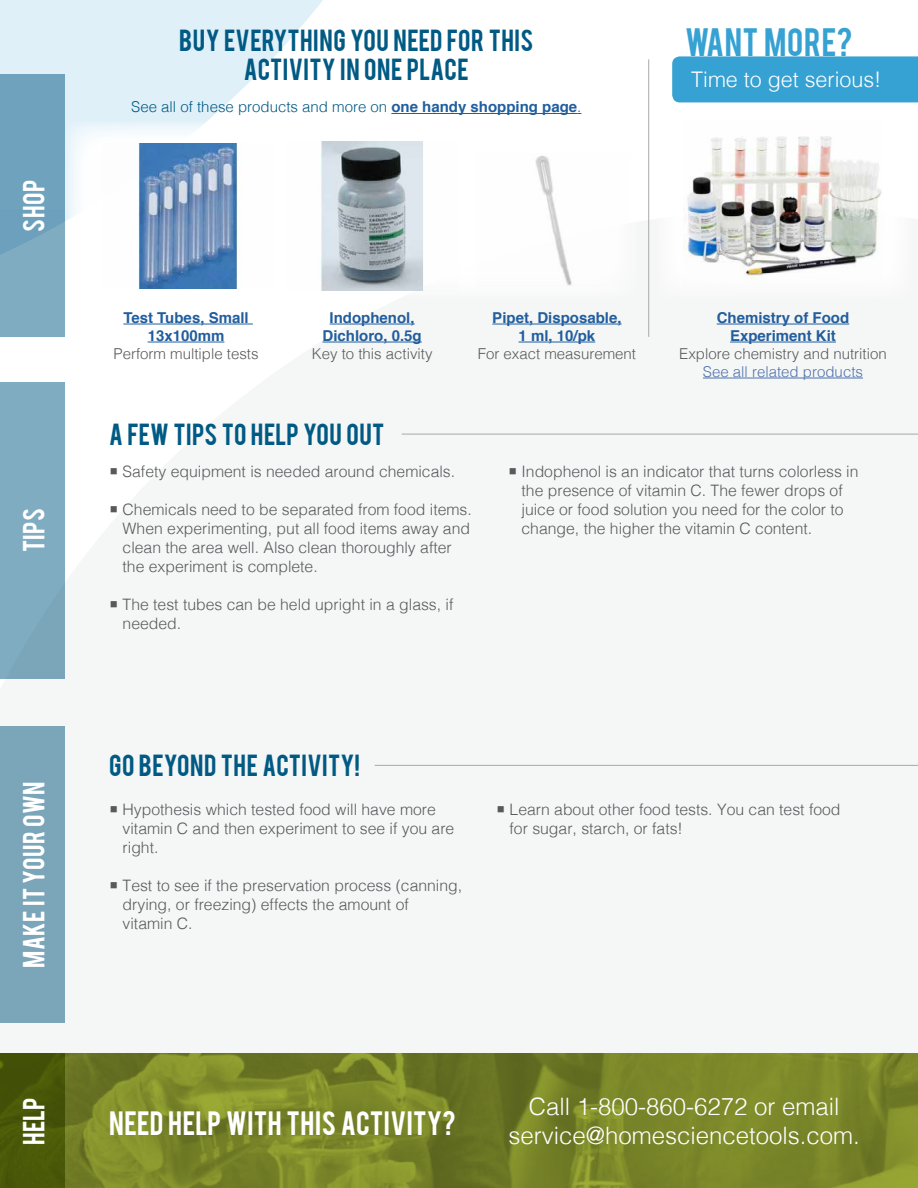
<style>
.page{position:relative;width:918px;height:1188px;background:#fff}
.page>*{position:absolute;margin:0;border:0;box-sizing:border-box;transform-origin:0 0}
.t1{font:31.2px "Bebas";letter-spacing:.02em;color:#36a1d3}
.t2{font:26.55px "Bebas";letter-spacing:.015em;color:#fff}
.t3{font:24px/28.8px "Bebas";letter-spacing:.015em;color:#005a84;text-align:center}
.t4{font:300 24px/28.8px "Helvetica";color:#fff;text-align:center}
.t5{font:24px "Bebas";letter-spacing:.02em;color:#fff}
.t6{font:300 21.45px "Helvetica";color:#fff}
.t7{font:300 15.75px/18.9px "Helvetica";color:#58595b}
.t8{font:700 15px/18px "Helvetica";color:#215e9e;text-align:center}
.t9{font:300 15px "Helvetica";color:#58595b}
.t10{font:300 15px "Helvetica";color:#005a84}
.t11{font:300 15px "Helvetica";color:#4f73ad}
.s1{font-weight:700;color:#215e9e}
.s2{color:#215e9e}
</style>
<div class="page">
<svg style="left:0;top:0;width:323px;height:122px;fill:#e0f0f9"></svg>
<svg style="left:65px;top:1053px;width:853px;height:135px;background:#788428"></svg>
<hr style="left:492px;top:324px;width:130px;height:1px;background:#215e9e">
<hr style="left:519px;top:342px;width:76px;height:1px;background:#215e9e">
<div style="left:0;top:75px;width:65px;height:262px;background:linear-gradient(to right,#74a5be,#76a6bf)"></div>
<img style="left:321px;top:142px;width:102px;height:149px">
<hr style="left:330px;top:324px;width:85px;height:1px;background:#215e9e">
<hr style="left:323px;top:342px;width:99px;height:1px;background:#215e9e">
<hr style="left:648px;top:59px;width:1px;height:278px;background:#a7a9ac">
<div style="left:0;top:1053px;width:65px;height:135px;background:#485708"></div>
<div style="left:672px;top:56px;width:246px;height:46px;background:#36a1d3"></div>
<div style="left:0;top:382px;width:65px;height:297px;background:#80acc1"></div>
<div style="left:0;top:726px;width:65px;height:297px;background:#7ba6ba"></div>
<hr style="left:402px;top:434px;width:516px;height:1px;background:#a7a9ac">
<hr style="left:375px;top:765px;width:543px;height:1px;background:#a7a9ac">
<hr style="left:391px;top:113px;width:186px;height:1px;background:#215e9e">
<hr style="left:717px;top:324px;width:132px;height:1px;background:#215e9e">
<hr style="left:730px;top:342px;width:106px;height:1px;background:#215e9e">
<hr style="left:703px;top:378px;width:160px;height:1px;background:#4f73ad">
<img style="left:683px;top:136px;width:198px;height:144px">
<img style="left:535px;top:155px;width:37px;height:131px">
<img style="left:138px;top:144px;width:103px;height:145px">
<hr style="left:123px;top:324px;width:130px;height:1px;background:#215e9e">
<hr style="left:148px;top:342px;width:76px;height:1px;background:#215e9e">
<h3 class="t5" style="left:17px;top:232px;width:53px;rotate:-90deg">SHOP</h3>
<h3 class="t5" style="left:17px;top:552px;width:45px;rotate:-90deg">TIPS</h3>
<h3 class="t5" style="left:17px;top:968px;width:188px;rotate:-90deg">MAKE IT YOUR OWN</h3>
<h3 class="t5" style="left:17px;top:1145px;width:49px;rotate:-90deg">HELP</h3>
<h3 class="t3" style="left:179px;top:24px;width:356px">BUY EVERYTHING YOU NEED FOR THIS<br>ACTIVITY IN ONE PLACE</h3>
<p class="t10" style="left:131px;top:94px;width:452px">See all of these products and more on <span class="s1">one handy shopping page</span><span class="s2">.</span></p>
<h1 class="t1" style="left:685px;top:20px;width:169px">WANT MORE?</h1>
<h3 class="t6" style="left:691px;top:61px;width:191px">Time to get serious!</h3>
<p class="t8" style="left:123px;top:309px;width:127px">Test Tubes, Small<br>13x100mm</p>
<p class="t9" style="left:114px;top:341px;width:147px">Perform multiple tests</p>
<p class="t8" style="left:323px;top:309px;width:101px">Indophenol,<br>Dichloro, 0.5g</p>
<p class="t9" style="left:312px;top:341px;width:122px">Key to this activity</p>
<p class="t8" style="left:492px;top:309px;width:131px">Pipet, Disposable,<br>1 ml, 10/pk</p>
<p class="t9" style="left:478px;top:341px;width:160px">For exact measurement</p>
<p class="t8" style="left:717px;top:309px;width:134px">Chemistry of Food<br>Experiment Kit</p>
<p class="t9" style="left:679px;top:341px;width:209px">Explore chemistry and nutrition</p>
<p class="t11" style="left:703px;top:359px;width:162px">See all related products</p>
<h3 class="t3" style="left:109px;top:418px;width:277px">A FEW TIPS TO HELP YOU OUT</h3>
<p class="t7" style="left:110px;top:461px;width:347px">○ Safety equipment is needed around chemicals.</p>
<p class="t7" style="left:123px;top:499px;width:351px;text-indent:-13px">○ Chemicals need to be separated from food items.<br>When experimenting, put all food items away and clean the area well. Also clean thoroughly after the experiment is complete.</p>
<p class="t7" style="left:123px;top:594px;width:332px;text-indent:-13px">○ The test tubes can be held upright in a glass, if needed.</p>
<p class="t7" style="left:522px;top:461px;width:339px;text-indent:-13px">○ Indophenol is an indicator that turns colorless in the presence of vitamin C. The fewer drops of juice or food solution you need for the color to change, the higher the vitamin C content.</p>
<h3 class="t3" style="left:109px;top:749px;width:252px">GO BEYOND THE ACTIVITY!</h3>
<p class="t7" style="left:123px;top:799px;width:333px;text-indent:-13px">○ Hypothesis which tested food will have more vitamin C and then experiment to see if you are right.</p>
<p class="t7" style="left:123px;top:875px;width:341px;text-indent:-13px">○ Test to see if the preservation process (canning, drying, or freezing) effects the amount of vitamin C.</p>
<p class="t7" style="left:510px;top:799px;width:332px;text-indent:-13px">○ Learn about other food tests. You can test food for sugar, starch, or fats!</p>
<h2 class="t2" style="left:109px;top:1104px;width:348px">NEED HELP WITH THIS ACTIVITY?</h2>
<h3 class="t4" style="left:509px;top:1090px;width:353px">Call 1-800-860-6272 or email service@homesciencetools.com.</h3>
</div>
